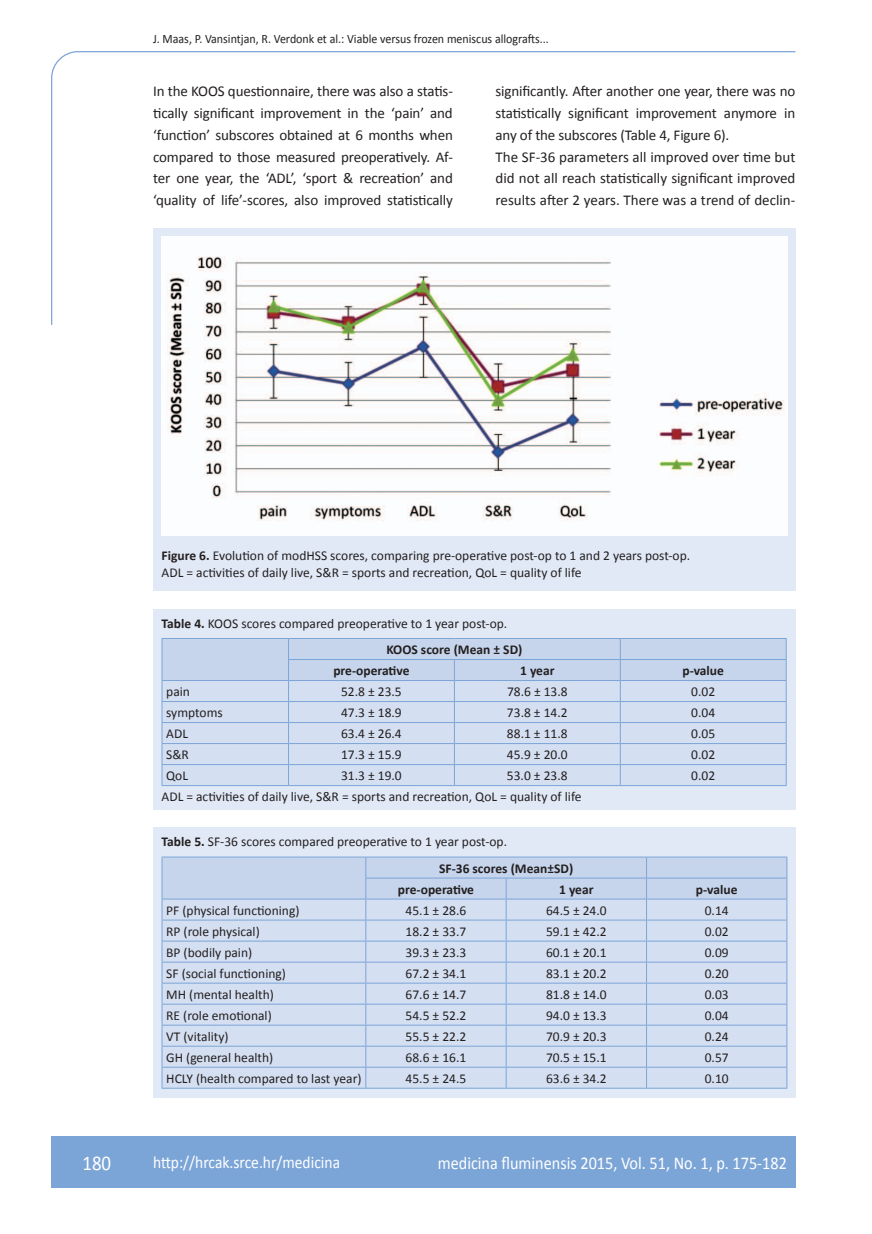
<style>
.page{position:relative;width:872px;height:1234px;background:#fff}
.page>*{position:absolute;margin:0;border:0;box-sizing:border-box;transform-origin:0 0}
.t1{font:21px "Calibri";color:#fff;scale:.9 1}
.t2{font:18px "Calibri";color:#fff;scale:.9 1}
.t3{font:17.25px "Calibri";color:#fff;scale:.9 1}
.t4{font:15px/21.8px "Calibri";letter-spacing:-.01em;color:#231f20;text-align:justify}
.t5{font:13.5px/26.2px "Calibri";color:#231f20}
.t6{font:700 13.5px "Calibri";color:#231f20}
.t7{font:12.75px "Calibri";color:#231f20;scale:.94 1}
.s1{font-weight:700}
</style>
<div class="page">
<svg style="left:51px;top:51px;width:745px;height:275px"></svg>
<div style="left:51px;top:1135px;width:744px;height:51px;background:#7ca5d7"></div>
<div style="left:153px;top:228px;width:642px;height:362px;background:#e1e9f6"></div>
<img style="left:162px;top:237px;width:625px;height:298px">
<div style="left:153px;top:609px;width:642px;height:200px;background:#e1e9f6"></div>
<svg style="left:162px;top:638px;width:625px;height:147px"></svg>
<hr style="left:162px;top:785px;width:126px;height:1px;background:#7ca5d7">
<hr style="left:288px;top:785px;width:166px;height:1px;background:#7ca5d7">
<hr style="left:454px;top:785px;width:166px;height:1px;background:#7ca5d7">
<hr style="left:620px;top:785px;width:166px;height:1px;background:#7ca5d7">
<div style="left:153px;top:827px;width:642px;height:270px;background:#e1e9f6"></div>
<svg style="left:162px;top:856px;width:625px;height:231px"></svg>
<hr style="left:162px;top:1087px;width:204px;height:1px;background:#7ca5d7">
<hr style="left:366px;top:1087px;width:140px;height:1px;background:#7ca5d7">
<hr style="left:506px;top:1087px;width:140px;height:1px;background:#7ca5d7">
<hr style="left:646px;top:1087px;width:141px;height:1px;background:#7ca5d7">
<p class="t7" style="left:153px;top:30px;width:422px">J. Maas, P. Vansintjan, R. Verdonk et al.: Viable versus frozen meniscus allografts...</p>
<p class="t4" style="left:153px;top:80px;width:301px">In the KOOS questionnaire, there was also a statis&shy;tically significant improvement in the ‘pain’ and ‘function’ subscores obtained at 6 months when compared to those measured preoperatively. Af&shy;ter one year, the ‘ADL’, ‘sport &amp; recreation’ and ‘quality of life’-scores, also improved statistically</p>
<p class="t4" style="left:495px;top:80px;width:301px;text-align:left">significantly. After another one year, there was no statistically significant improvement anymore in any of the subscores (Table 4, Figure 6).<br>The SF-36 parameters all improved over time but did not all reach statistically significant improved results after 2 years. There was a trend of declin-</p>
<p class="t5" style="left:162px;top:547px;width:530px;line-height:16.5px"><span class="s1">Figure 6.</span> Evolution of modHSS scores, comparing pre-operative post-op to 1 and 2 years post-op.<br>ADL = activities of daily live, S&amp;R = sports and recreation, QoL = quality of life</p>
<p class="t5" style="left:386px;top:609px;width:137px;text-indent:-225px"><span class="s1">Table 4.</span> KOOS scores compared preoperative to 1 year post-op.<br><span class="s1">KOOS score (Mean ± SD)</span></p>
<p class="t6" style="left:333px;top:662px;width:78px">pre-operative</p>
<p class="t6" style="left:520px;top:662px;width:36px">1 year</p>
<p class="t6" style="left:682px;top:662px;width:43px">p-value</p>
<p class="t5" style="left:166px;top:677px;width:25px">pain</p>
<p class="t5" style="left:341px;top:677px;width:62px">52.8 ± 23.5</p>
<p class="t5" style="left:507px;top:677px;width:62px">78.6 ± 13.8</p>
<p class="t5" style="left:691px;top:677px;width:25px">0.02</p>
<p class="t5" style="left:166px;top:698px;width:58px">symptoms</p>
<p class="t5" style="left:341px;top:698px;width:62px">47.3 ± 18.9</p>
<p class="t5" style="left:507px;top:698px;width:62px">73.8 ± 14.2</p>
<p class="t5" style="left:691px;top:698px;width:25px">0.04</p>
<p class="t5" style="left:166px;top:719px;width:23px">ADL</p>
<p class="t5" style="left:341px;top:719px;width:62px">63.4 ± 26.4</p>
<p class="t5" style="left:507px;top:719px;width:62px">88.1 ± 11.8</p>
<p class="t5" style="left:691px;top:719px;width:25px">0.05</p>
<p class="t5" style="left:166px;top:740px;width:24px">S&amp;R</p>
<p class="t5" style="left:341px;top:740px;width:62px">17.3 ± 15.9</p>
<p class="t5" style="left:507px;top:740px;width:62px">45.9 ± 20.0</p>
<p class="t5" style="left:691px;top:740px;width:25px">0.02</p>
<p class="t5" style="left:166px;top:761px;width:23px">QoL</p>
<p class="t5" style="left:341px;top:761px;width:62px">31.3 ± 19.0</p>
<p class="t5" style="left:507px;top:761px;width:62px">53.0 ± 23.8</p>
<p class="t5" style="left:691px;top:761px;width:25px">0.02</p>
<p class="t5" style="left:162px;top:782px;width:421px">ADL = activities of daily live, S&amp;R = sports and recreation, QoL = quality of life</p>
<p class="t5" style="left:439px;top:828px;width:136px;text-indent:-277px"><span class="s1">Table 5.</span> SF-36 scores compared preoperative to 1 year post-op.<br><span class="s1">SF-36 scores (Mean±SD)</span></p>
<p class="t6" style="left:398px;top:880px;width:78px">pre-operative</p>
<p class="t6" style="left:559px;top:880px;width:36px">1 year</p>
<p class="t6" style="left:696px;top:880px;width:43px">p-value</p>
<p class="t5" style="left:166px;top:896px;width:135px">PF (physical functioning)</p>
<p class="t5" style="left:405px;top:896px;width:62px">45.1 ± 28.6</p>
<p class="t5" style="left:546px;top:896px;width:62px">64.5 ± 24.0</p>
<p class="t5" style="left:704px;top:896px;width:25px">0.14</p>
<p class="t5" style="left:166px;top:917px;width:95px">RP (role physical)</p>
<p class="t5" style="left:405px;top:917px;width:62px">18.2 ± 33.7</p>
<p class="t5" style="left:546px;top:917px;width:62px">59.1 ± 42.2</p>
<p class="t5" style="left:704px;top:917px;width:25px">0.02</p>
<p class="t5" style="left:166px;top:938px;width:87px">BP (bodily pain)</p>
<p class="t5" style="left:405px;top:938px;width:62px">39.3 ± 23.3</p>
<p class="t5" style="left:546px;top:938px;width:62px">60.1 ± 20.1</p>
<p class="t5" style="left:704px;top:938px;width:25px">0.09</p>
<p class="t5" style="left:166px;top:959px;width:121px">SF (social functioning)</p>
<p class="t5" style="left:405px;top:959px;width:62px">67.2 ± 34.1</p>
<p class="t5" style="left:546px;top:959px;width:62px">83.1 ± 20.2</p>
<p class="t5" style="left:704px;top:959px;width:25px">0.20</p>
<p class="t5" style="left:166px;top:980px;width:109px">MH (mental health)</p>
<p class="t5" style="left:405px;top:980px;width:62px">67.6 ± 14.7</p>
<p class="t5" style="left:546px;top:980px;width:62px">81.8 ± 14.0</p>
<p class="t5" style="left:704px;top:980px;width:25px">0.03</p>
<p class="t5" style="left:166px;top:1001px;width:107px">RE (role emotional)</p>
<p class="t5" style="left:405px;top:1001px;width:62px">54.5 ± 52.2</p>
<p class="t5" style="left:546px;top:1001px;width:62px">94.0 ± 13.3</p>
<p class="t5" style="left:704px;top:1001px;width:25px">0.04</p>
<p class="t5" style="left:166px;top:1022px;width:64px">VT (vitality)</p>
<p class="t5" style="left:405px;top:1022px;width:62px">55.5 ± 22.2</p>
<p class="t5" style="left:546px;top:1022px;width:62px">70.9 ± 20.3</p>
<p class="t5" style="left:704px;top:1022px;width:25px">0.24</p>
<p class="t5" style="left:166px;top:1043px;width:109px">GH (general health)</p>
<p class="t5" style="left:405px;top:1043px;width:62px">68.6 ± 16.1</p>
<p class="t5" style="left:546px;top:1043px;width:62px">70.5 ± 15.1</p>
<p class="t5" style="left:704px;top:1043px;width:25px">0.57</p>
<p class="t5" style="left:166px;top:1064px;width:197px">HCLY (health compared to last year)</p>
<p class="t5" style="left:405px;top:1064px;width:62px">45.5 ± 24.5</p>
<p class="t5" style="left:546px;top:1064px;width:62px">63.6 ± 34.2</p>
<p class="t5" style="left:704px;top:1064px;width:25px">0.10</p>
<h1 class="t1" style="left:82px;top:1149px;width:33px">180</h1>
<p class="t3" style="left:153px;top:1150px;width:209px">http://hrcak.srce.hr/medicina</p>
<h2 class="t2" style="left:438px;top:1151px;width:389px">medicina fluminensis 2015, Vol. 51, No. 1, p. 175-182</h2>
</div>
